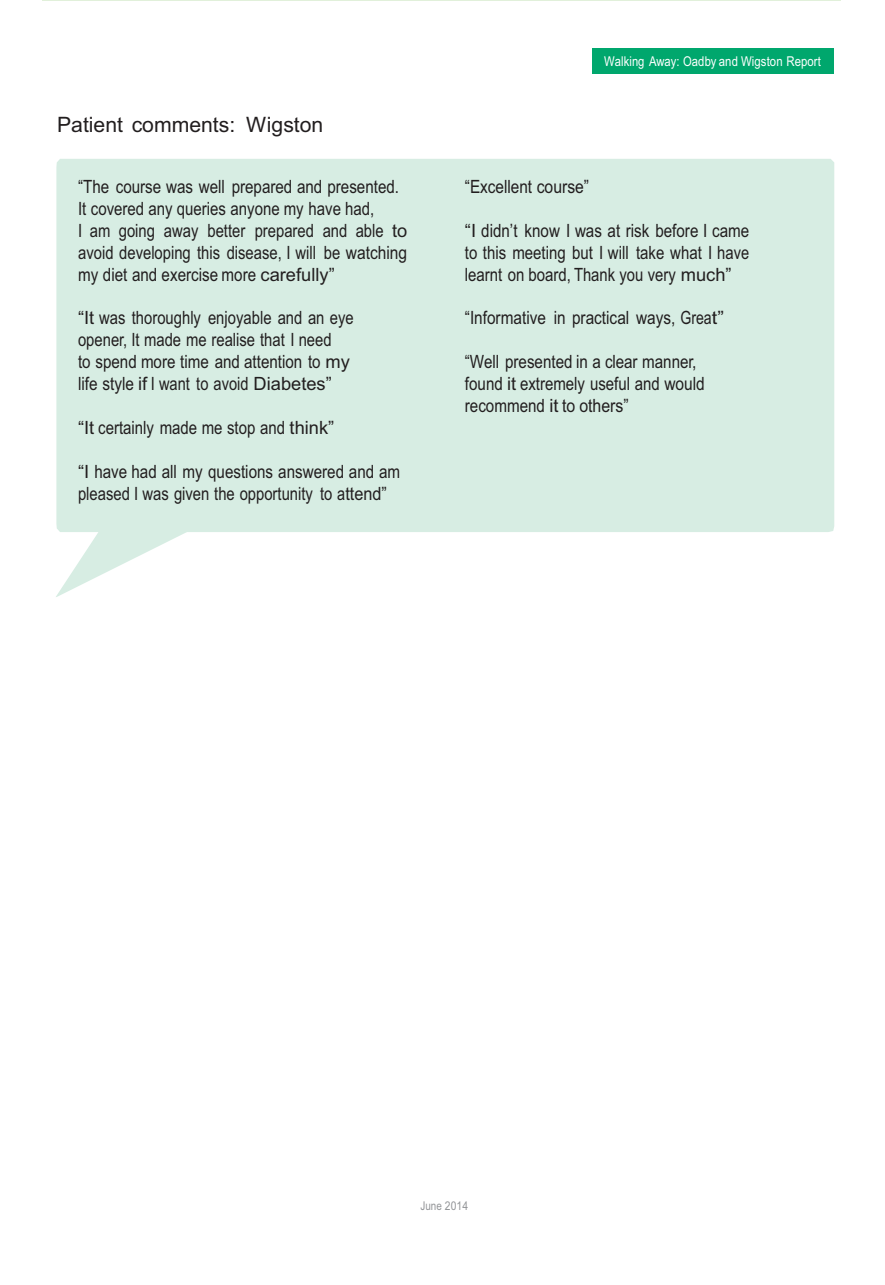
<style>
.page{position:relative;width:885px;height:1285px;background:#fff}
.page>*{position:absolute;margin:0;border:0;box-sizing:border-box;transform-origin:0 0}
.t1{font:21.18px "Arial";color:#221e1f}
.t2{font:18.2px/21.9px "Arial";color:#221e1f}
.t3{font:18.2px/21.9px "Arial";color:#221e1f;scale:.83 1}
.t4{font:18.2px "Arial";color:#221e1f;scale:.84 1}
.t5{font:13.47px "Arial";letter-spacing:.01em;color:#fff;scale:.83 1}
.t6{font:12.08px "Arial";letter-spacing:.005em;color:#939598;scale:.82 1}
</style>
<div class="page">
<div style="left:592px;top:48px;width:241px;height:26px;background:#00a76d"></div>
<div style="left:56px;top:159px;width:777px;height:373px;background:#d7ede3"></div>
<svg style="left:56px;top:522px;width:149px;height:75px"></svg>
<hr style="left:42px;top:0;width:798px;height:1px;background:#e1f0da">
<p class="t1" style="left:57px;top:117px;width:268px">Patient comments: Wigston</p>
<p class="t3" style="left:78px;top:178px;width:398px">“The course was well prepared and presented.<br>It covered any queries anyone my have had,<br>I am going away better prepared and able to avoid developing this disease, I will be watching my diet and exercise more carefully”</p>
<p class="t2" style="left:78px;top:308px;width:277px">“It was thoroughly enjoyable and an eye opener, It made me realise that I need<br>to spend more time and attention to my life style if I want to avoid Diabetes”</p>
<p class="t2" style="left:78px;top:418px;width:258px">“It certainly made me stop and think”</p>
<p class="t2" style="left:78px;top:462px;width:323px">“I have had all my questions answered and am pleased I was given the opportunity to attend”</p>
<p class="t5" style="left:604px;top:56px;width:262px">Walking Away: Oadby and Wigston Report</p>
<p class="t4" style="left:465px;top:180px;width:149px">“Excellent course”</p>
<p class="t2" style="left:465px;top:221px;width:286px;text-align:justify">“I didn’t know I was at risk before I came to this meeting but I will take what I have learnt on board, Thank you very much”</p>
<p class="t4" style="left:465px;top:311px;width:310px">“Informative in practical ways, Great”</p>
<p class="t3" style="left:465px;top:353px;width:290px">“Well presented in a clear manner, found it extremely useful and would recommend it to others”</p>
<p class="t6" style="left:420px;top:1200px;width:60px">June 2014</p>
</div>
